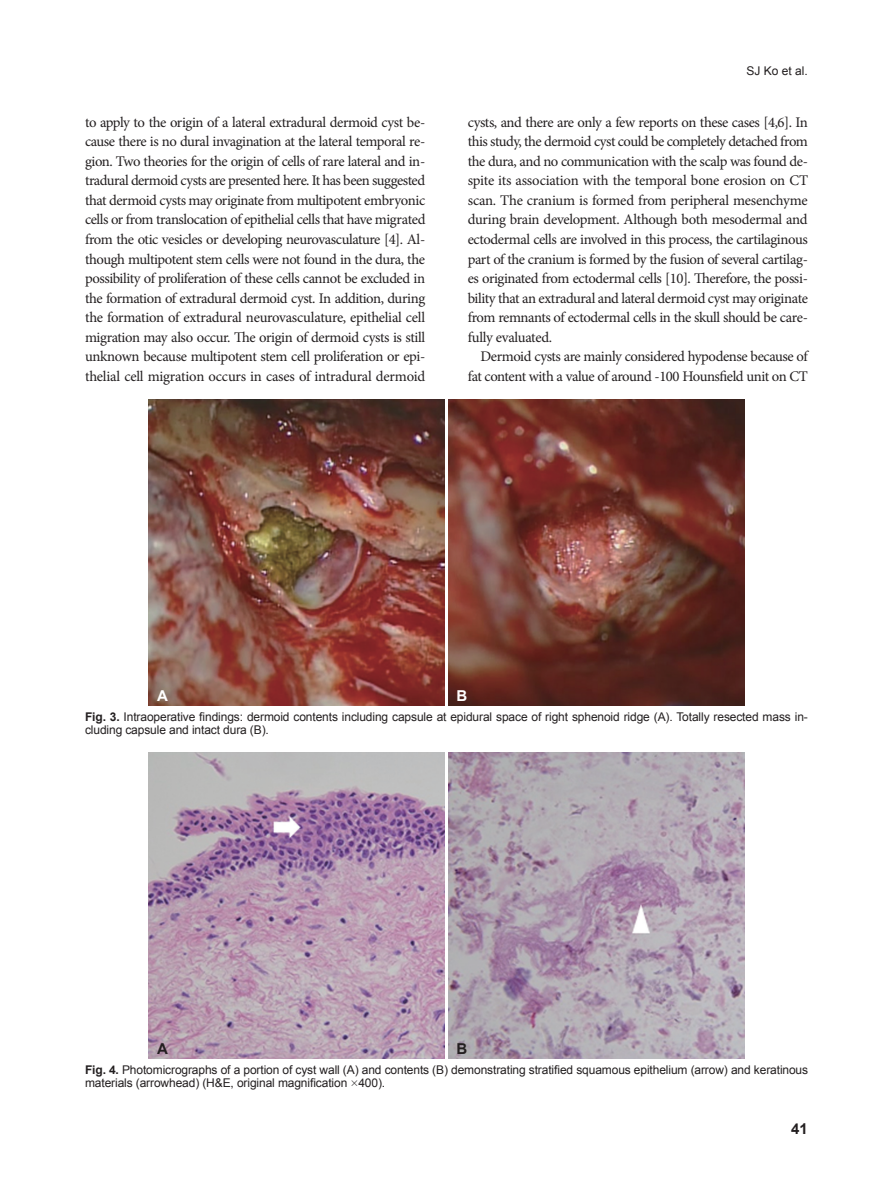
<style>
.page{position:relative;width:893px;height:1191px;background:#fff}
.page>*{position:absolute;margin:0;border:0;box-sizing:border-box;transform-origin:0 0}
.t1{font:700 15px "Arial";color:#231f20}
.t2{font:700 15px "Arial";color:#fff}
.본문{font:14.7px/19.5px "Minion Pro";letter-spacing:-.03em;color:#231f20;text-align:justify}
.그림제목{font:12px/13.5px "Arial";letter-spacing:-.01em;color:#231f20}
.s1{font-weight:700}
.s2{font-family:"Garamond"}
</style>
<div class="page">
<img style="left:149px;top:399px;width:295px;height:307px">
<img style="left:449px;top:399px;width:295px;height:307px">
<img style="left:149px;top:752px;width:295px;height:307px">
<img style="left:449px;top:752px;width:295px;height:307px">
<p class="그림제목" style="left:747px;top:64px;width:63px">SJ Ko et al.</p>
<p class="본문" style="left:85px;top:113px;width:342px">to apply to the origin of a lateral extradural dermoid cyst be&shy;cause there is no dural invagination at the lateral temporal re&shy;gion. Two theories for the origin of cells of rare lateral and in&shy;tradural dermoid cysts are presented here. It has been suggested that dermoid cysts may originate from multipotent embryonic cells or from translocation of epithelial cells that have migrated from the otic vesicles or developing neurovasculature [4]. Al&shy;though multipotent stem cells were not found in the dura, the possibility of proliferation of these cells cannot be excluded in the formation of extradural dermoid cyst. In addition, during the formation of extradural neurovasculature, epithelial cell migration may also occur. The origin of dermoid cysts is still unknown because multipotent stem cell proliferation or epi&shy;thelial cell migration occurs in cases of intradural dermoid</p>
<p class="본문" style="left:468px;top:113px;width:342px">cysts, and there are only a few reports on these cases [4,6]. In this study, the dermoid cyst could be completely detached from the dura, and no communication with the scalp was found de&shy;spite its association with the temporal bone erosion on CT scan. The cranium is formed from peripheral mesenchyme during brain development. Although both mesodermal and ectodermal cells are involved in this process, the cartilaginous part of the cranium is formed by the fusion of several cartilag&shy;es originated from ectodermal cells [10]. Therefore, the possi&shy;bility that an extradural and lateral dermoid cyst may originate from remnants of ectodermal cells in the skull should be care&shy;fully evaluated.</p>
<p class="본문" style="left:468px;top:347px;width:342px;text-align:right">Dermoid cysts are mainly considered hypodense because of fat content with a value of around -100 Hounsfield unit on CT</p>
<p class="t2" style="left:157px;top:685px;width:12px">A</p>
<p class="t2" style="left:457px;top:685px;width:12px">B</p>
<p class="그림제목" style="left:85px;top:710px;width:724px"><span class="s1">Fig. 3.</span> Intraoperative findings: dermoid contents including capsule at epidural space of right sphenoid ridge (A). Totally resected mass in&shy;cluding capsule and intact dura (B).</p>
<p class="t1" style="left:157px;top:1038px;width:12px">A</p>
<p class="t1" style="left:457px;top:1038px;width:12px">B</p>
<p class="그림제목" style="left:85px;top:1062px;width:725px"><span class="s1">Fig. 4.</span> Photomicrographs of a portion of cyst wall (A) and contents (B) demonstrating stratified squamous epithelium (arrow) and keratinous materials (arrowhead) (H&amp;E, original magnification <span class="s2">×</span>400).</p>
<p class="t1" style="left:791px;top:1118px;width:18px">41</p>
</div>
